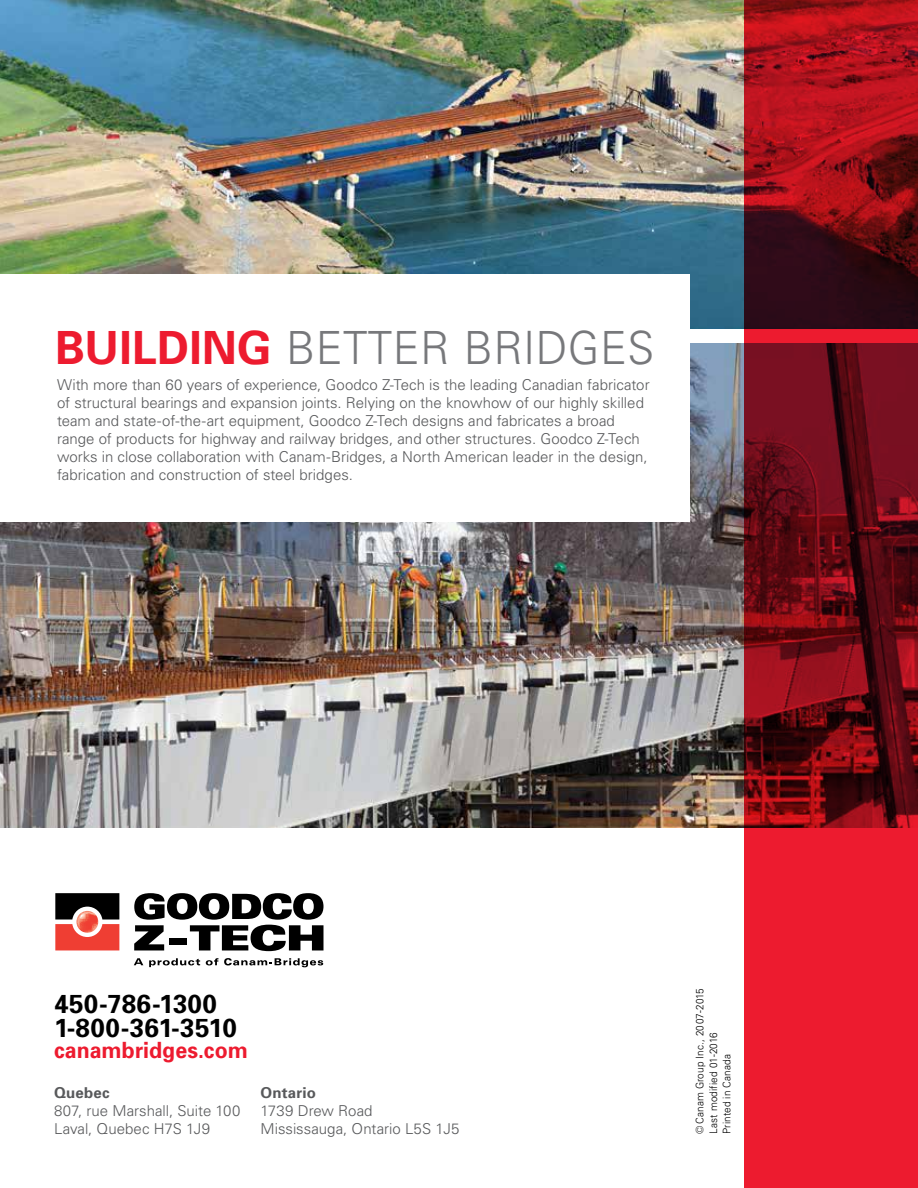
<style>
.page{position:relative;width:918px;height:1188px;background:#fff}
.page>*{position:absolute;margin:0;border:0;box-sizing:border-box;transform-origin:0 0}
.t1{font:300 45.75px "Univers";letter-spacing:.01em;color:#77787b;scale:.96 1}
.t2{font:700 26.1px/24px "Univers";letter-spacing:.005em;color:#000}
.t3{font:700 22.35px "Univers";letter-spacing:.005em;color:#ed1b2f;scale:.95 1}
.t4{font:300 15px/18px "Univers";color:#58595b}
.t5{font:700 15px "Univers";letter-spacing:.015em;color:#58595b}
.t6{font:300 10.5px/13.5px "Univers";letter-spacing:.015em;color:#000;scale:.95 1}
.s1{font-weight:700;color:#ed1b2f}
.s2{font-weight:100;font-stretch:ultra-condensed}
</style>
<div class="page">
<img style="left:0;top:0;width:744px;height:329px">
<img style="left:0;top:343px;width:744px;height:485px">
<svg style="left:744px;top:0;width:174px;height:1188px;background:#98111e"></svg>
<div style="left:0;top:274px;width:690px;height:248px;background:#fff"></div>
<svg style="left:55px;top:893px;width:64px;height:57px;background:#964640"></svg>
<svg style="left:134px;top:893px;width:189px;height:58px"></svg>
<svg style="left:134px;top:958px;width:9px;height:7px"></svg>
<svg style="left:149px;top:958px;width:51px;height:9px"></svg>
<svg style="left:206px;top:958px;width:117px;height:9px"></svg>
<h1 class="t1" style="left:55px;top:321px;width:625px"><span class="s1">BUILDING</span> BETTER BRIDGES</h1>
<p class="t4" style="left:57px;top:375px;width:594px">With more than 60 years of experience, Goodco Z-Tech is the leading Canadian fabricator of structural bearings and expansion joints. Relying on the knowhow of our highly skilled team and state-of-the-art equipment, Goodco Z-Tech designs and fabricates a broad range of products for highway and railway bridges, and other structures. Goodco Z-Tech works in close collaboration with Canam-Bridges, a North American leader in the design, fabrication and construction of steel bridges.</p>
<h2 class="t2" style="left:54px;top:991px;width:184px">450-786-1300<br>1-800-361-3510</h2>
<h3 class="t3" style="left:54px;top:1035px;width:206px">canambridges.com</h3>
<p class="t5" style="left:54px;top:1083px;width:57px">Quebec</p>
<p class="t4" style="left:54px;top:1101px;width:188px">807, rue Marshall, Suite 100<br>Laval, Quebec H7S 1J9</p>
<p class="t5" style="left:261px;top:1083px;width:57px">Ontario</p>
<p class="t4" style="left:261px;top:1101px;width:200px">1739 Drew Road<br>Mississauga, Ontario L5S 1J5</p>
<p class="t6" style="left:693px;top:1134px;width:155px;rotate:-90deg"><span class="s2">©</span> Canam Group Inc., 2007-2015<br>Last modified 01-2016<br>Printed in Canada</p>
</div>
